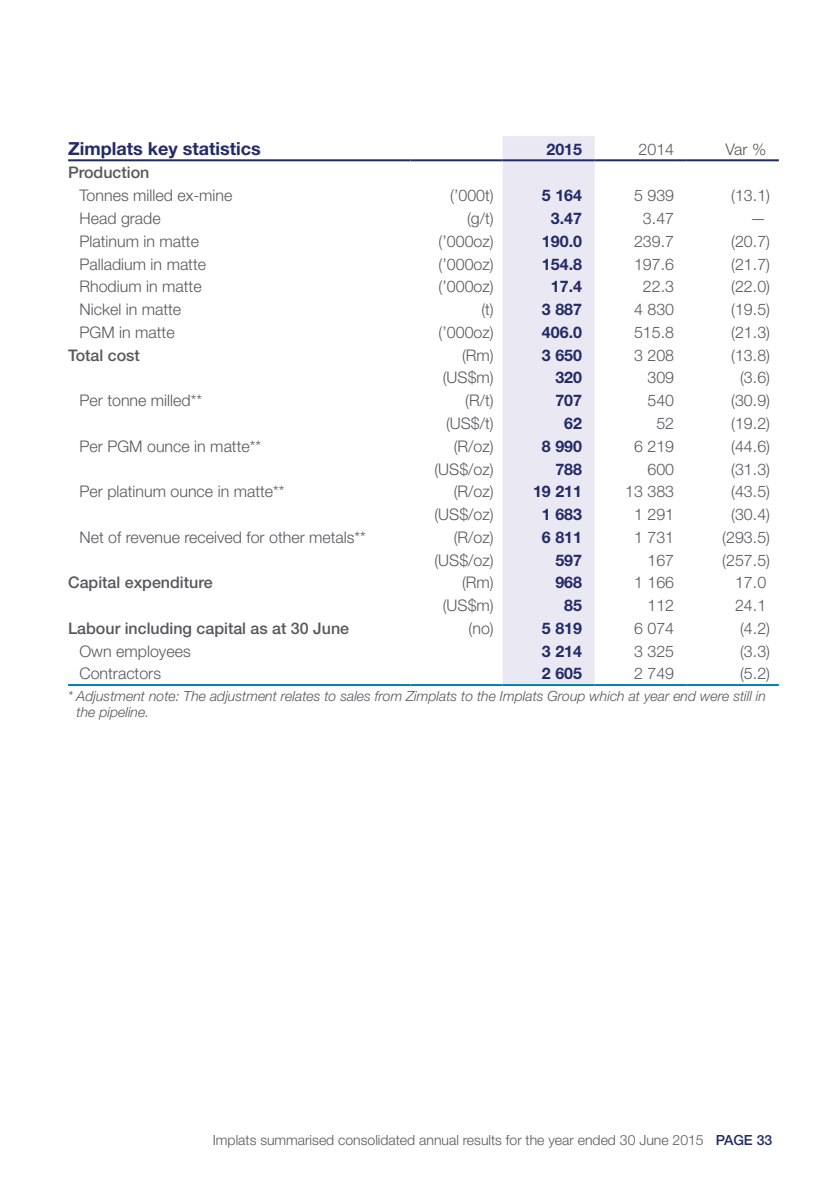
<style>
.page{position:relative;width:840px;height:1191px;background:#fff}
.page>*{position:absolute;margin:0;border:0;box-sizing:border-box;transform-origin:0 0}
.t1{font:700 18px "Helvetica Neue LT Std";color:#222a67}
.t2{font:300 16px "Helvetica Neue LT Std";color:#57585a}
.t3{font:700 16px "Helvetica Neue LT Std";color:#222a67}
.t4{font:500 16px "Helvetica Neue LT Std";color:#57585a}
.t5{font:italic 300 14px/16px "Helvetica Neue LT Std";color:#57585a}
.t6{font:300 14px "Helvetica Neue LT Std";color:#57585a}
.s1{font-weight:500;color:#222a67}
</style>
<div class="page">
<div style="left:502px;top:136px;width:92px;height:548px;background:#eae9f3"></div>
<hr style="left:68px;top:159px;width:342px;height:2px;background:#212a67">
<hr style="left:410px;top:159px;width:92px;height:2px;background:#212a67">
<hr style="left:502px;top:159px;width:92px;height:2px;background:#212a67">
<hr style="left:594px;top:159px;width:92px;height:2px;background:#212a67">
<hr style="left:686px;top:159px;width:92px;height:2px;background:#212a67">
<hr style="left:68px;top:684px;width:342px;height:2px;background:#0082ae">
<hr style="left:410px;top:684px;width:92px;height:2px;background:#0082ae">
<hr style="left:502px;top:684px;width:92px;height:2px;background:#0082ae">
<hr style="left:594px;top:684px;width:92px;height:2px;background:#0082ae">
<hr style="left:686px;top:684px;width:92px;height:2px;background:#0082ae">
<p class="t1" style="left:68px;top:137px;width:194px">Zimplats key statistics</p>
<p class="t3" style="left:546px;top:139px;width:37px">2015</p>
<p class="t2" style="left:638px;top:139px;width:37px">2014</p>
<p class="t2" style="left:725px;top:139px;width:42px">Var %</p>
<p class="t4" style="left:68px;top:163px;width:83px">Production</p>
<p class="t2" style="left:79px;top:186px;width:154px">Tonnes milled ex-mine</p>
<p class="t2" style="left:450px;top:186px;width:45px">(’000t)</p>
<p class="t3" style="left:541px;top:186px;width:42px">5 164</p>
<p class="t2" style="left:633px;top:186px;width:42px">5 939</p>
<p class="t2" style="left:730px;top:186px;width:40px">(13.1)</p>
<p class="t2" style="left:79px;top:208px;width:83px">Head grade</p>
<p class="t2" style="left:467px;top:208px;width:28px">(g/t)</p>
<p class="t3" style="left:550px;top:208px;width:33px">3.47</p>
<p class="t2" style="left:642px;top:208px;width:33px">3.47</p>
<p class="t2" style="left:749px;top:208px;width:17px">—</p>
<p class="t2" style="left:79px;top:231px;width:121px">Platinum in matte</p>
<p class="t2" style="left:438px;top:231px;width:57px">(’000oz)</p>
<p class="t3" style="left:541px;top:231px;width:42px">190.0</p>
<p class="t2" style="left:633px;top:231px;width:42px">239.7</p>
<p class="t2" style="left:730px;top:231px;width:40px">(20.7)</p>
<p class="t2" style="left:79px;top:254px;width:128px">Palladium in matte</p>
<p class="t2" style="left:438px;top:254px;width:57px">(’000oz)</p>
<p class="t3" style="left:541px;top:254px;width:42px">154.8</p>
<p class="t2" style="left:633px;top:254px;width:42px">197.6</p>
<p class="t2" style="left:730px;top:254px;width:40px">(21.7)</p>
<p class="t2" style="left:79px;top:277px;width:124px">Rhodium in matte</p>
<p class="t2" style="left:438px;top:277px;width:57px">(’000oz)</p>
<p class="t3" style="left:550px;top:277px;width:33px">17.4</p>
<p class="t2" style="left:642px;top:277px;width:33px">22.3</p>
<p class="t2" style="left:730px;top:277px;width:40px">(22.0)</p>
<p class="t2" style="left:79px;top:299px;width:103px">Nickel in matte</p>
<p class="t2" style="left:481px;top:299px;width:14px">(t)</p>
<p class="t3" style="left:541px;top:299px;width:42px">3 887</p>
<p class="t2" style="left:633px;top:299px;width:42px">4 830</p>
<p class="t2" style="left:730px;top:299px;width:40px">(19.5)</p>
<p class="t2" style="left:79px;top:322px;width:97px">PGM in matte</p>
<p class="t2" style="left:438px;top:322px;width:57px">(’000oz)</p>
<p class="t3" style="left:541px;top:322px;width:42px">406.0</p>
<p class="t2" style="left:633px;top:322px;width:42px">515.8</p>
<p class="t2" style="left:730px;top:322px;width:40px">(21.3)</p>
<p class="t4" style="left:68px;top:345px;width:73px">Total cost</p>
<p class="t2" style="left:462px;top:345px;width:33px">(Rm)</p>
<p class="t3" style="left:541px;top:345px;width:42px">3 650</p>
<p class="t2" style="left:633px;top:345px;width:42px">3 208</p>
<p class="t2" style="left:730px;top:345px;width:40px">(13.8)</p>
<p class="t2" style="left:442px;top:368px;width:52px">(US$m)</p>
<p class="t3" style="left:555px;top:368px;width:28px">320</p>
<p class="t2" style="left:647px;top:368px;width:28px">309</p>
<p class="t2" style="left:739px;top:368px;width:31px">(3.6)</p>
<p class="t2" style="left:79px;top:391px;width:124px">Per tonne milled**</p>
<p class="t2" style="left:465px;top:391px;width:30px">(R/t)</p>
<p class="t3" style="left:555px;top:390px;width:28px">707</p>
<p class="t2" style="left:647px;top:391px;width:28px">540</p>
<p class="t2" style="left:730px;top:391px;width:40px">(30.9)</p>
<p class="t2" style="left:446px;top:413px;width:49px">(US$/t)</p>
<p class="t3" style="left:564px;top:413px;width:19px">62</p>
<p class="t2" style="left:656px;top:413px;width:19px">52</p>
<p class="t2" style="left:730px;top:413px;width:40px">(19.2)</p>
<p class="t2" style="left:79px;top:436px;width:183px">Per PGM ounce in matte**</p>
<p class="t2" style="left:453px;top:436px;width:42px">(R/oz)</p>
<p class="t3" style="left:541px;top:436px;width:42px">8 990</p>
<p class="t2" style="left:633px;top:436px;width:42px">6 219</p>
<p class="t2" style="left:730px;top:436px;width:40px">(44.6)</p>
<p class="t2" style="left:434px;top:459px;width:61px">(US$/oz)</p>
<p class="t3" style="left:555px;top:459px;width:28px">788</p>
<p class="t2" style="left:647px;top:459px;width:28px">600</p>
<p class="t2" style="left:730px;top:459px;width:40px">(31.3)</p>
<p class="t2" style="left:79px;top:482px;width:206px">Per platinum ounce in matte**</p>
<p class="t2" style="left:453px;top:482px;width:42px">(R/oz)</p>
<p class="t3" style="left:532px;top:481px;width:50px">19 211</p>
<p class="t2" style="left:624px;top:482px;width:50px">13 383</p>
<p class="t2" style="left:730px;top:482px;width:40px">(43.5)</p>
<p class="t2" style="left:434px;top:504px;width:61px">(US$/oz)</p>
<p class="t3" style="left:541px;top:504px;width:42px">1 683</p>
<p class="t2" style="left:633px;top:504px;width:42px">1 291</p>
<p class="t2" style="left:730px;top:504px;width:40px">(30.4)</p>
<p class="t2" style="left:79px;top:527px;width:288px">Net of revenue received for other metals**</p>
<p class="t2" style="left:453px;top:527px;width:42px">(R/oz)</p>
<p class="t3" style="left:541px;top:527px;width:42px">6 811</p>
<p class="t2" style="left:633px;top:527px;width:42px">1 731</p>
<p class="t2" style="left:722px;top:527px;width:49px">(293.5)</p>
<p class="t2" style="left:434px;top:550px;width:61px">(US$/oz)</p>
<p class="t3" style="left:555px;top:550px;width:28px">597</p>
<p class="t2" style="left:647px;top:550px;width:28px">167</p>
<p class="t2" style="left:722px;top:550px;width:49px">(257.5)</p>
<p class="t4" style="left:68px;top:573px;width:146px">Capital expenditure</p>
<p class="t2" style="left:462px;top:573px;width:33px">(Rm)</p>
<p class="t3" style="left:555px;top:573px;width:28px">968</p>
<p class="t2" style="left:633px;top:573px;width:42px">1 166</p>
<p class="t2" style="left:734px;top:573px;width:33px">17.0</p>
<p class="t2" style="left:442px;top:595px;width:52px">(US$m)</p>
<p class="t3" style="left:564px;top:595px;width:19px">85</p>
<p class="t2" style="left:647px;top:595px;width:28px">112</p>
<p class="t2" style="left:734px;top:595px;width:33px">24.1</p>
<p class="t4" style="left:68px;top:618px;width:282px">Labour including capital as at 30 June</p>
<p class="t2" style="left:468px;top:618px;width:27px">(no)</p>
<p class="t3" style="left:541px;top:618px;width:42px">5 819</p>
<p class="t2" style="left:633px;top:618px;width:42px">6 074</p>
<p class="t2" style="left:739px;top:618px;width:31px">(4.2)</p>
<p class="t2" style="left:79px;top:641px;width:113px">Own employees</p>
<p class="t3" style="left:541px;top:641px;width:42px">3 214</p>
<p class="t2" style="left:633px;top:641px;width:42px">3 325</p>
<p class="t2" style="left:739px;top:641px;width:31px">(3.3)</p>
<p class="t2" style="left:79px;top:664px;width:83px">Contractors</p>
<p class="t3" style="left:541px;top:664px;width:42px">2 605</p>
<p class="t2" style="left:633px;top:664px;width:42px">2 749</p>
<p class="t2" style="left:739px;top:664px;width:31px">(5.2)</p>
<p class="t5" style="left:77px;top:687px;width:690px;text-indent:-8px">* Adjustment note: The adjustment relates to sales from Zimplats to the Implats Group which at year end were still in the pipeline.</p>
<p class="t6" style="left:213px;top:1131px;width:560px">Implats summarised consolidated annual results for the year ended 30 June 2015 <span class="s1">PAGE 33</span></p>
</div>
